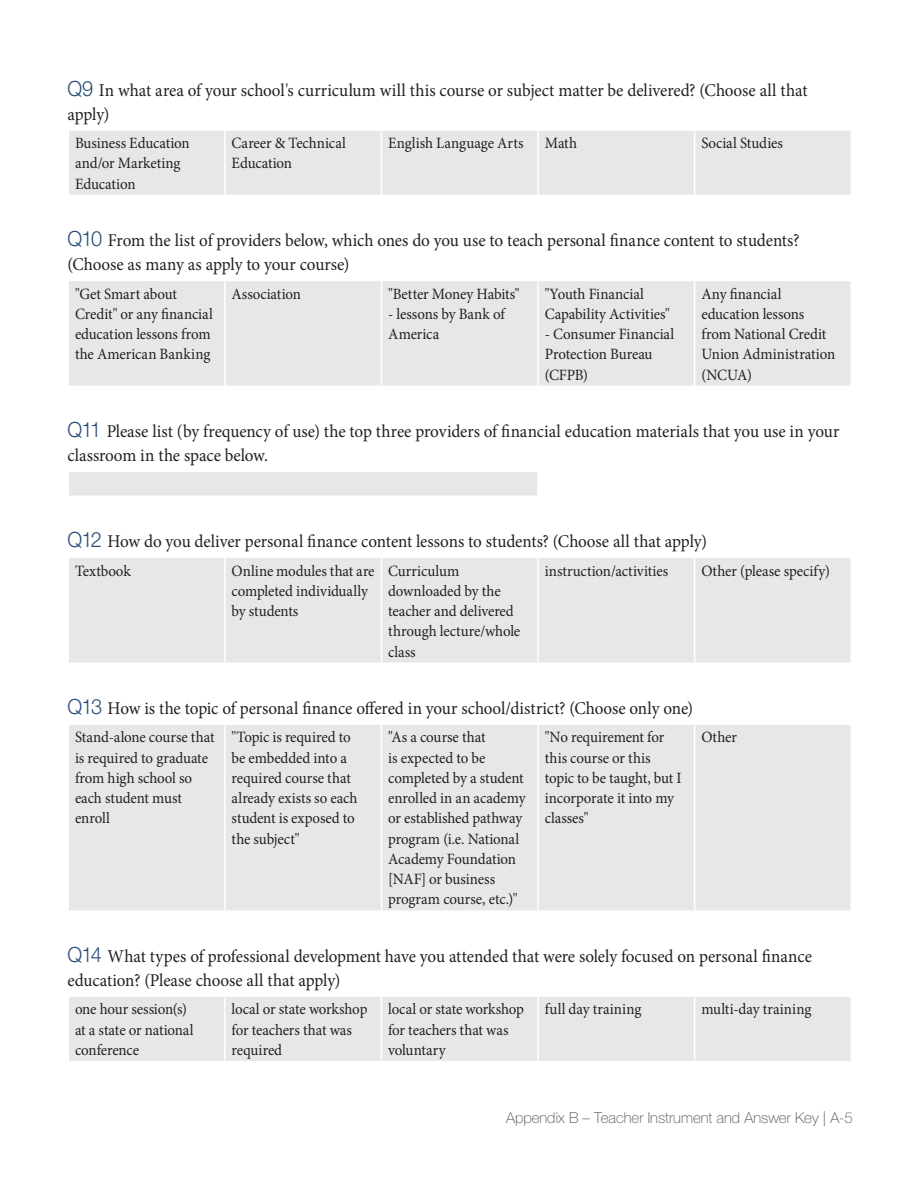
<style>
.page{position:relative;width:918px;height:1188px;background:#fff}
.page>*{position:absolute;margin:0;border:0;box-sizing:border-box;transform-origin:0 0}
.Survey_Question{font:18px/24px "Minion Pro";letter-spacing:-.005em;color:#231f20;scale:.95 1}
.Survey_Choices{font:15.75px/20.2px "Minion Pro";letter-spacing:-.005em;color:#231f20;scale:.95 1}
.t1{font:100 15px "Helvetica Neue LT Std";color:#4b4c4d}
.s1{font-family:"Helvetica Neue LT Std";font-weight:300;font-size:21px;color:#2a4d77}
</style>
<div class="page">
<div style="left:69px;top:131px;width:781px;height:64px;background:#e6e7e9"></div>
<hr style="left:224px;top:131px;width:2px;height:64px;background:#fff">
<hr style="left:381px;top:131px;width:1px;height:64px;background:#fff">
<hr style="left:537px;top:131px;width:2px;height:64px;background:#fff">
<hr style="left:694px;top:131px;width:1px;height:64px;background:#fff">
<div style="left:69px;top:281px;width:781px;height:105px;background:#e6e7e9"></div>
<hr style="left:224px;top:281px;width:2px;height:105px;background:#fff">
<hr style="left:381px;top:281px;width:1px;height:105px;background:#fff">
<hr style="left:537px;top:281px;width:2px;height:105px;background:#fff">
<hr style="left:694px;top:281px;width:1px;height:105px;background:#fff">
<div style="left:68px;top:471px;width:470px;height:25px;background:#e6e7e9"></div>
<hr style="left:68px;top:471px;width:471px;height:1px;background:#fff">
<svg style="left:68px;top:472px;width:1px;height:24px"></svg>
<hr style="left:537px;top:472px;width:2px;height:24px;background:#fff">
<div style="left:69px;top:558px;width:781px;height:105px;background:#e6e7e9"></div>
<hr style="left:224px;top:558px;width:2px;height:105px;background:#fff">
<hr style="left:381px;top:558px;width:1px;height:105px;background:#fff">
<hr style="left:537px;top:558px;width:2px;height:105px;background:#fff">
<hr style="left:694px;top:558px;width:1px;height:105px;background:#fff">
<div style="left:69px;top:725px;width:781px;height:185px;background:#e6e7e9"></div>
<hr style="left:224px;top:725px;width:2px;height:185px;background:#fff">
<hr style="left:381px;top:725px;width:1px;height:185px;background:#fff">
<hr style="left:537px;top:725px;width:2px;height:185px;background:#fff">
<hr style="left:694px;top:725px;width:1px;height:185px;background:#fff">
<div style="left:69px;top:997px;width:781px;height:64px;background:#e6e7e9"></div>
<hr style="left:224px;top:997px;width:2px;height:64px;background:#fff">
<hr style="left:381px;top:997px;width:1px;height:64px;background:#fff">
<hr style="left:537px;top:997px;width:2px;height:64px;background:#fff">
<hr style="left:694px;top:997px;width:1px;height:64px;background:#fff">
<p class="Survey_Question" style="left:68px;top:78px;width:781px"><span class="s1">Q9</span> In what area of your school's curriculum will this course or subject matter be delivered? (Choose all that apply)</p>
<p class="Survey_Choices" style="left:75px;top:133px;width:122px">Business Education and/or Marketing<br>Education</p>
<p class="Survey_Choices" style="left:232px;top:133px;width:122px">Career &amp; Technical<br>Education</p>
<p class="Survey_Choices" style="left:388px;top:133px;width:144px">English Language Arts</p>
<p class="Survey_Choices" style="left:545px;top:133px;width:36px">Math</p>
<p class="Survey_Choices" style="left:701px;top:133px;width:87px">Social Studies</p>
<p class="Survey_Question" style="left:68px;top:229px;width:772px"><span class="s1">Q10</span> From the list of providers below, which ones do you use to teach personal finance content to students? (Choose as many as apply to your course)</p>
<p class="Survey_Choices" style="left:75px;top:284px;width:147px">"Get Smart about<br>Credit" or any financial education lessons from the American Banking</p>
<p class="Survey_Choices" style="left:232px;top:284px;width:74px">Association</p>
<p class="Survey_Choices" style="left:388px;top:284px;width:140px">"Better Money Habits"</p>
<p class="Survey_Choices" style="left:701px;top:284px;width:142px">Any financial education lessons from National Credit<br>Union Administration (NCUA)</p>
<p class="Survey_Question" style="left:68px;top:420px;width:814px"><span class="s1">Q11</span> Please list (by frequency of use) the top three providers of financial education materials that you use in your classroom in the space below.</p>
<p class="Survey_Choices" style="left:545px;top:284px;width:133px">"Youth Financial<br>Capability Activities"</p>
<p class="Survey_Choices" style="left:545px;top:324px;width:138px">- Consumer Financial<br>Protection Bureau (CFPB)</p>
<p class="Survey_Choices" style="left:388px;top:304px;width:124px">- lessons by Bank of<br>America</p>
<p class="Survey_Question" style="left:68px;top:530px;width:675px"><span class="s1">Q12</span> How do you deliver personal finance content lessons to students? (Choose all that apply)</p>
<p class="Survey_Choices" style="left:75px;top:560px;width:60px">Textbook</p>
<p class="Survey_Choices" style="left:232px;top:560px;width:152px">Online modules that are completed individually by students</p>
<p class="Survey_Choices" style="left:388px;top:560px;width:141px">Curriculum downloaded by the teacher and delivered through lecture/whole class</p>
<p class="Survey_Choices" style="left:545px;top:560px;width:131px">instruction/activities</p>
<p class="Survey_Choices" style="left:701px;top:560px;width:137px">Other (please specify)</p>
<p class="Survey_Question" style="left:68px;top:697px;width:660px"><span class="s1">Q13</span> How is the topic of personal finance offered in your school/district? (Choose only one)</p>
<p class="Survey_Choices" style="left:75px;top:727px;width:148px">Stand-alone course that is required to graduate from high school so each student must enroll</p>
<p class="Survey_Choices" style="left:232px;top:727px;width:134px">"Topic is required to be embedded into a required course that already exists so each student is exposed to the subject"</p>
<p class="Survey_Choices" style="left:388px;top:727px;width:146px">"As a course that<br>is expected to be completed by a student enrolled in an academy or established pathway program (i.e. National<br>Academy Foundation [NAF] or business program course, etc.)"</p>
<p class="Survey_Choices" style="left:545px;top:727px;width:146px">"No requirement for this course or this topic to be taught, but I incorporate it into my classes"</p>
<p class="Survey_Choices" style="left:701px;top:727px;width:39px">Other</p>
<p class="Survey_Question" style="left:68px;top:945px;width:785px"><span class="s1">Q14</span> What types of professional development have you attended that were solely focused on personal finance education? (Please choose all that apply)</p>
<p class="Survey_Choices" style="left:75px;top:999px;width:126px">one hour session(s) at a state or national conference</p>
<p class="Survey_Choices" style="left:232px;top:999px;width:145px">local or state workshop for teachers that was required</p>
<p class="Survey_Choices" style="left:388px;top:999px;width:145px">local or state workshop for teachers that was voluntary</p>
<p class="Survey_Choices" style="left:545px;top:999px;width:103px">full day training</p>
<p class="Survey_Choices" style="left:701px;top:999px;width:117px">multi-day training</p>
<p class="t1" style="left:506px;top:1109px;width:348px">Appendix B – Teacher Instrument and Answer Key | A-5</p>
</div>
